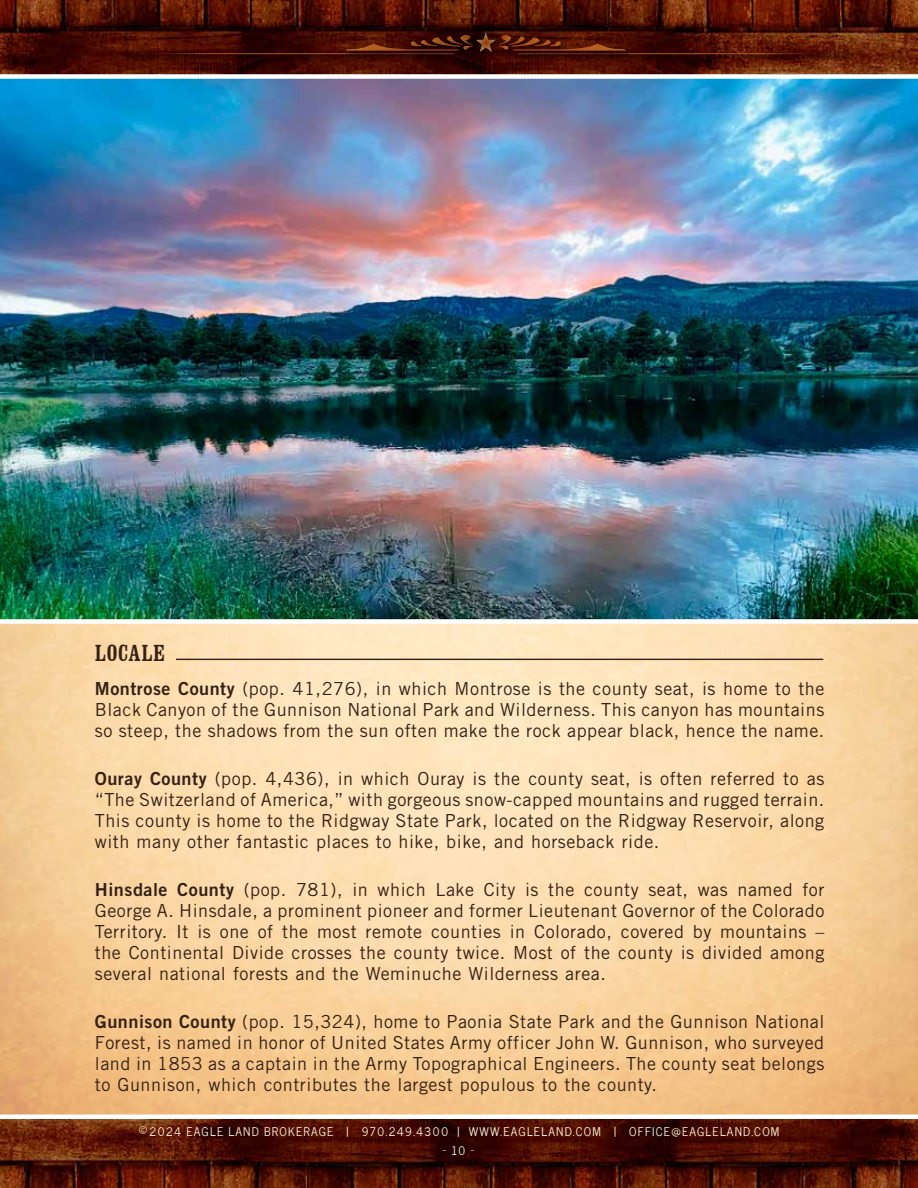
<style>
.page{position:relative;width:918px;height:1188px;background:#fff}
.page>*{position:absolute;margin:0;border:0;box-sizing:border-box;transform-origin:0 0}
.t1{font:condensed 24px "Clarendon BT";letter-spacing:.04em;color:#342117}
.t2{font:18px/21px "Trade Gothic LT Std";letter-spacing:.03em;color:#342117;text-align:justify}
.t3{font:12px "News Cycle";letter-spacing:.1em;color:#fbf3d9}
.s1{font-family:"Trade Gothic LT Std Bd 2"}
.s2{font-size:16.5px}
</style>
<div class="page">
<img style="left:0;top:626px;width:918px;height:486px">
<img style="left:0;top:81px;width:918px;height:545px">
<svg style="left:0;top:0;width:918px;height:81px;background:#5a281e"></svg>
<svg style="left:0;top:1112px;width:918px;height:76px;background:#5b2517"></svg>
<hr style="left:176px;top:659px;width:647px;height:1px;background:#342117">
<div style="left:514px;top:49px;width:345px;height:14px;background:#000;opacity:.84"></div>
<hr style="left:518px;top:53px;width:332px;height:1px;background:#fff">
<div style="left:495px;top:31px;width:139px;height:29px;background:#000;opacity:.84"></div>
<div style="left:118px;top:49px;width:345px;height:14px;background:#000;opacity:.84"></div>
<hr style="left:121px;top:53px;width:333px;height:1px;background:#fff">
<div style="left:342px;top:31px;width:140px;height:29px;background:#000;opacity:.84"></div>
<div style="left:463px;top:19px;width:46px;height:46px;background:#000;opacity:.52"></div>
<svg style="left:344px;top:32px;width:283px;height:20px;background:#541a08"></svg>
<h1 class="t1" style="left:95px;top:638px;width:72px">LOCALE</h1>
<p class="t2" style="left:95px;top:678px;width:731px"><span class="s1">Montrose County</span> (pop. 41,276), in which Montrose is the county seat, is home to the Black Canyon of the Gunnison National Park and Wilderness. This canyon has mountains so steep, the shadows from the sun often make the rock appear black, hence the name.</p>
<p class="t2" style="left:95px;top:768px;width:731px"><span class="s1">Ouray County</span> (pop. 4,436), in which Ouray is the county seat, is often referred to as “The Switzerland of America,” with gorgeous snow-capped mountains and rugged terrain.<br>This county is home to the Ridgway State Park, located on the Ridgway Reservoir, along with many other fantastic places to hike, bike, and horseback ride.</p>
<p class="t2" style="left:95px;top:879px;width:731px"><span class="s1">Hinsdale County</span> (pop. 781), in which Lake City is the county seat, was named for George A. Hinsdale, a prominent pioneer and former Lieutenant Governor of the Colorado Territory. It is one of the most remote counties in Colorado, covered by mountains – the Continental Divide crosses the county twice. Most of the county is divided among several national forests and the Weminuche Wilderness area.</p>
<p class="t2" style="left:95px;top:1011px;width:731px"><span class="s1">Gunnison County</span> (pop. 15,324), home to Paonia State Park and the Gunnison National Forest, is named in honor of United States Army officer John W. Gunnison, who surveyed land in 1853 as a captain in the Army Topographical Engineers. The county seat belongs to Gunnison, which contributes the largest populous to the county.</p>
<p class="t3" style="left:139px;top:1121px;width:642px"><span class="s2">©</span>2024 EAGLE LAND BROKERAGE | 970.249.4300 | WWW.EAGLELAND.COM | OFFICE@EAGLELAND.COM</p>
<p class="t3" style="left:443px;top:1140px;width:33px">— 10 –</p>
</div>
